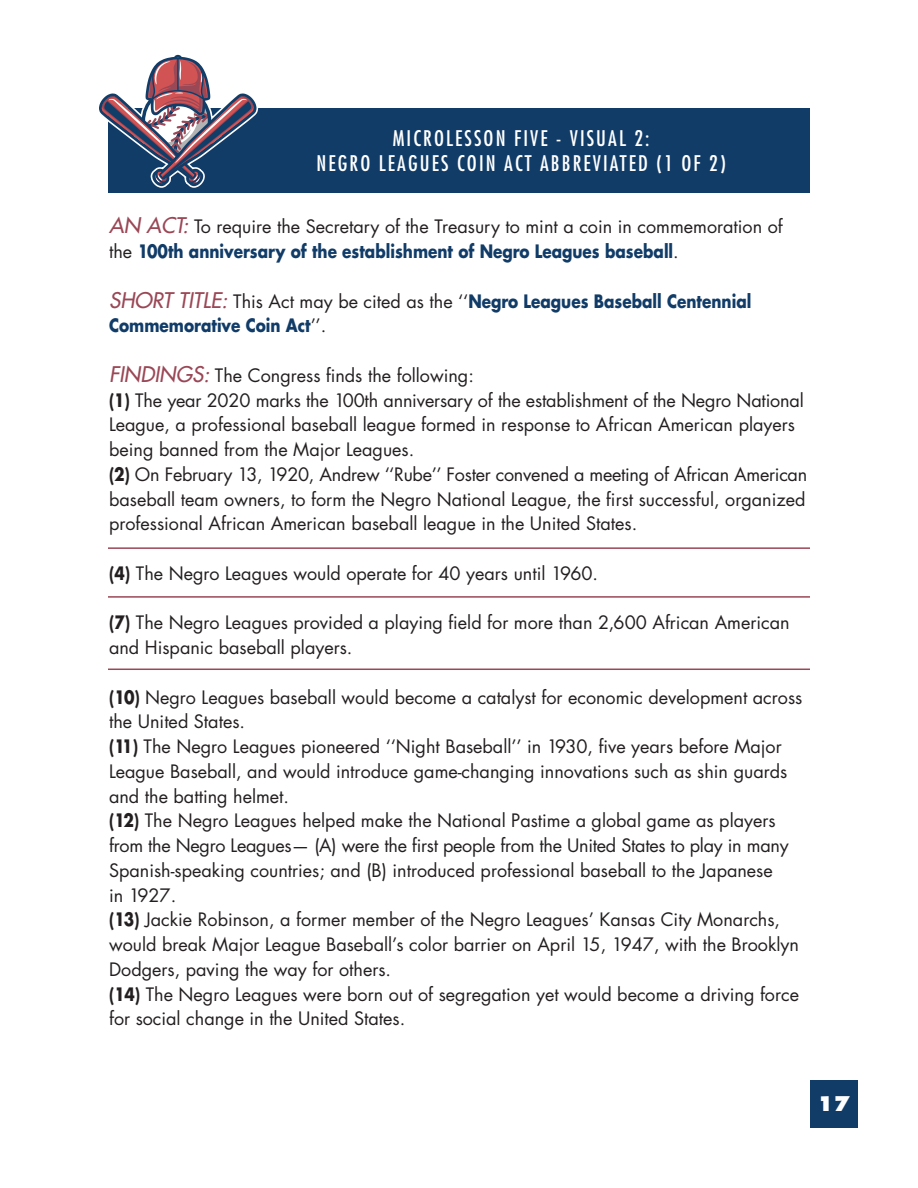
<style>
.page{position:relative;width:918px;height:1188px;background:#fff}
.page>*{position:absolute;margin:0;border:0;box-sizing:border-box;transform-origin:0 0}
.t1{font:condensed 21px/25.5px "Futura Std";letter-spacing:.1em;color:#fff;text-align:center}
.t2{font:800 19.65px "Futura Std";color:#fff}
.t3{font:18px/24.8px "Futura Std";color:#231f20}
.t4{font:700 18px/24.8px "Futura Std";color:#113c68;scale:.85 1}
.s1{font-weight:500;font-style:italic;font-size:21px;color:#9a4756}
.s2{font-weight:700;color:#113c68}
.s3{font-weight:400;color:#231f20}
.s4{font-weight:700}
</style>
<div class="page">
<div style="left:810px;top:1080px;width:48px;height:48px;background:#113c68"></div>
<div style="left:108px;top:108px;width:702px;height:84px;background:#113c68"></div>
<svg style="left:99px;top:54px;width:159px;height:134px"></svg>
<hr style="left:108px;top:547px;width:702px;height:2px;background:#9a4756">
<hr style="left:108px;top:596px;width:702px;height:2px;background:#9a4756">
<hr style="left:108px;top:669px;width:702px;height:1px;background:#9a4756">
<p class="t1" style="left:316px;top:125px;width:411px">MICROLESSON FIVE - VISUAL 2:<br>NEGRO LEAGUES COIN ACT ABBREVIATED (1 OF 2)</p>
<p class="t3" style="left:109px;top:214px;width:675px"><span class="s1">AN ACT:</span> To require the Secretary of the Treasury to mint a coin in commemoration of the <span class="s2">100th anniversary of the establishment of Negro Leagues baseball</span>.</p>
<p class="t4" style="left:109px;top:288px;width:757px"><span class="s1">SHORT TITLE:</span> <span class="s3">This Act may be cited as the ‘‘</span>Negro Leagues Baseball Centennial<br>Commemorative Coin Act<span class="s3">’’.</span></p>
<p class="t3" style="left:109px;top:363px;width:700px"><span class="s1">FINDINGS:</span> The Congress finds the following:<br><span class="s4">(1)</span> The year 2020 marks the 100th anniversary of the establishment of the Negro National League, a professional baseball league formed in response to African American players being banned from the Major Leagues.<br><span class="s4">(2)</span> On February 13, 1920, Andrew ‘‘Rube’’ Foster convened a meeting of African American baseball team owners, to form the Negro National League, the first successful, organized professional African American baseball league in the United States.</p>
<p class="t3" style="left:109px;top:561px;width:491px"><span class="s4">(4)</span> The Negro Leagues would operate for 40 years until 1960.</p>
<p class="t3" style="left:109px;top:610px;width:682px"><span class="s4">(7)</span> The Negro Leagues provided a playing field for more than 2,600 African American and Hispanic baseball players.</p>
<p class="t3" style="left:109px;top:685px;width:695px"><span class="s4">(10)</span> Negro Leagues baseball would become a catalyst for economic development across the United States.<br><span class="s4">(11)</span> The Negro Leagues pioneered ‘‘Night Baseball’’ in 1930, five years before Major League Baseball, and would introduce game-changing innovations such as shin guards and the batting helmet.<br><span class="s4">(12)</span> The Negro Leagues helped make the National Pastime a global game as players from the Negro Leagues— (A) were the first people from the United States to play in many Spanish-speaking countries; and (B) introduced professional baseball to the Japanese<br>in 1927.<br><span class="s4">(13)</span> Jackie Robinson, a former member of the Negro Leagues’ Kansas City Monarchs, would break Major League Baseball’s color barrier on April 15, 1947, with the Brooklyn Dodgers, paving the way for others.<br><span class="s4">(14)</span> The Negro Leagues were born out of segregation yet would become a driving force for social change in the United States.</p>
<p class="t2" style="left:818px;top:1091px;width:34px">17</p>
</div>
